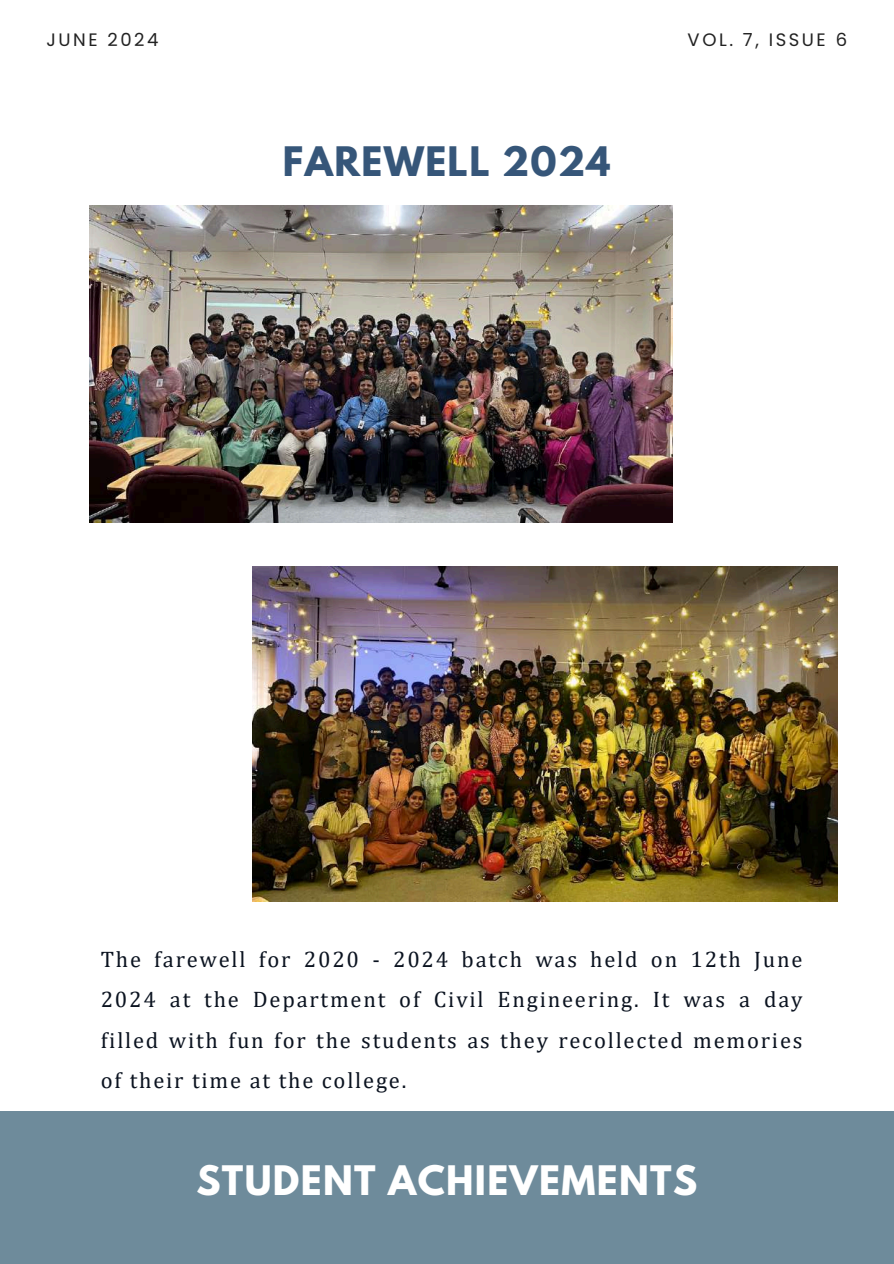
<style>
.page{position:relative;width:894px;height:1264px;background:#fff}
.page>*{position:absolute;margin:0;border:0;box-sizing:border-box;transform-origin:0 0}
.t1{font:700 36px "League Spartan";letter-spacing:.035em;color:#fff}
.t2{font:700 36px "League Spartan";letter-spacing:.035em;color:#365679}
.t3{font:22.5px/40.5px "Cambria";letter-spacing:.08em;color:#0b1320;text-align:justify}
.t4{font:18px "Poppins";letter-spacing:.14em;color:#222}
</style>
<div class="page">
<div style="left:0;top:1111px;width:893px;height:152px;background:#6e8b9b"></div>
<img style="left:89px;top:206px;width:583px;height:316px">
<img style="left:252px;top:567px;width:585px;height:334px">
<p class="t4" style="left:46px;top:27px;width:113px">JUNE 2024</p>
<p class="t4" style="left:687px;top:27px;width:161px">VOL. 7, ISSUE 6</p>
<h1 class="t2" style="left:283px;top:143px;width:329px">FAREWELL 2024</h1>
<p class="t3" style="left:101px;top:938px;width:703px">The farewell for 2020 - 2024 batch was held on 12th June 2024 at the Department of Civil Engineering. It was a day filled with fun for the students as they recollected memories of their time at the college.</p>
<h1 class="t1" style="left:196px;top:1162px;width:502px">STUDENT ACHIEVEMENTS</h1>
</div>
